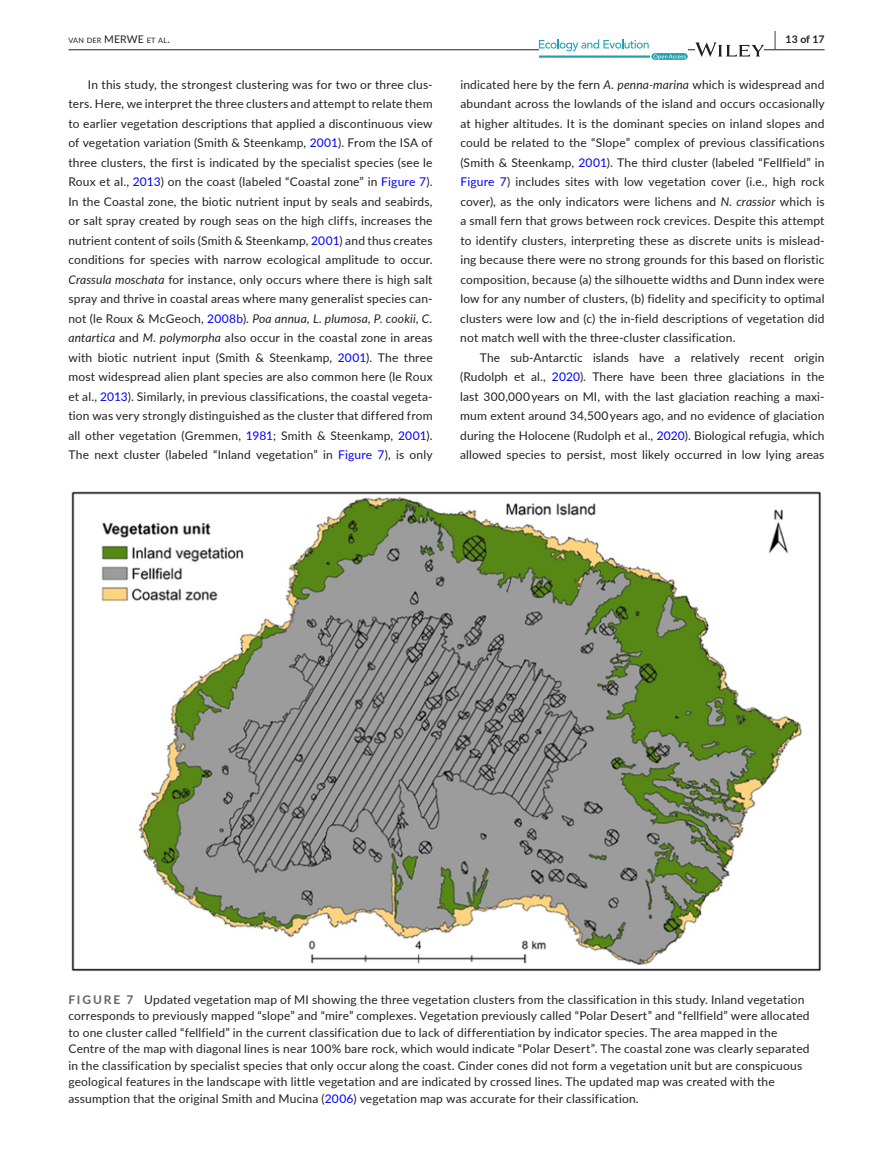
<style>
.page{position:relative;width:893px;height:1174px;background:#fff}
.page>*{position:absolute;margin:0;border:0;box-sizing:border-box;transform-origin:0 0}
.t1{font:12px/19.5px "Lato";letter-spacing:.015em;color:#231f20;text-align:justify}
.t2{font:700 10.5px "Lato";color:#231f20}
.t3{font:7.35px "Lato";letter-spacing:.025em;color:#231f20}
.s1{font-size:10.5px}
.s2{font-size:19.5px}
.s3{color:#00f}
.s4{font-style:italic}
.s5{font-weight:700;color:#636366}
</style>
<div class="page">
<hr style="left:68px;top:49px;width:756px;height:1px;background:#231f20">
<svg style="left:539px;top:39px;width:149px;height:21px"></svg>
<svg style="left:695px;top:42px;width:69px;height:15px"></svg>
<img style="left:72px;top:491px;width:749px;height:480px">
<p class="t3" style="left:68px;top:35px;width:103px">VAN DER <span class="s1">MERWE</span> ET AL<span class="s1">.</span></p>
<p class="t2" style="left:774px;top:31px;width:52px"><span class="s2">|</span> 13 of 17</p>
<p class="t1" style="left:68px;top:74px;width:366px;text-indent:20px">In this study, the strongest clustering was for two or three clus&shy;ters. Here, we interpret the three clusters and attempt to relate them to earlier vegetation descriptions that applied a discontinuous view of vegetation variation (Smith &amp; Steenkamp, <span class="s3">2001</span>). From the ISA of three clusters, the first is indicated by the specialist species (see le Roux et al., <span class="s3">2013</span>) on the coast (labeled “Coastal zone” in <span class="s3">Figure 7</span>).<br>In the Coastal zone, the biotic nutrient input by seals and seabirds, or salt spray created by rough seas on the high cliffs, increases the nutrient content of soils (Smith &amp; Steenkamp, <span class="s3">2001</span>) and thus creates conditions for species with narrow ecological amplitude to occur.<br><span class="s4">Crassula moschata</span> for instance, only occurs where there is high salt spray and thrive in coastal areas where many generalist species can&shy;not (le Roux &amp; McGeoch, <span class="s3">2008b</span>). <span class="s4">Poa annua</span>, <span class="s4">L. plumosa</span>, <span class="s4">P. cookii</span>, <span class="s4">C. antartica</span> and <span class="s4">M. polymorpha</span> also occur in the coastal zone in areas with biotic nutrient input (Smith &amp; Steenkamp, <span class="s3">2001</span>). The three most widespread alien plant species are also common here (le Roux et al., <span class="s3">2013</span>). Similarly, in previous classifications, the coastal vegeta&shy;tion was very strongly distinguished as the cluster that differed from all other vegetation (Gremmen, <span class="s3">1981</span>; Smith &amp; Steenkamp, <span class="s3">2001</span>).<br>The next cluster (labeled “Inland vegetation” in <span class="s3">Figure 7</span>), is only</p>
<p class="t1" style="left:460px;top:74px;width:366px">indicated here by the fern <span class="s4">A. penna-marina</span> which is widespread and abundant across the lowlands of the island and occurs occasionally at higher altitudes. It is the dominant species on inland slopes and could be related to the “Slope” complex of previous classifications (Smith &amp; Steenkamp, <span class="s3">2001</span>). The third cluster (labeled “Fellfield” in <span class="s3">Figure 7</span>) includes sites with low vegetation cover (i.e., high rock cover), as the only indicators were lichens and <span class="s4">N. crassior</span> which is a small fern that grows between rock crevices. Despite this attempt to identify clusters, interpreting these as discrete units is mislead&shy;ing because there were no strong grounds for this based on floristic composition, because (a) the silhouette widths and Dunn index were low for any number of clusters, (b) fidelity and specificity to optimal clusters were low and (c) the in-field descriptions of vegetation did not match well with the three-cluster classification.</p>
<p class="t1" style="left:460px;top:347px;width:366px;text-indent:20px">The sub-Antarctic islands have a relatively recent origin (Rudolph et al., <span class="s3">2020</span>). There have been three glaciations in the last 300,000 years on MI, with the last glaciation reaching a maxi&shy;mum extent around 34,500 years ago, and no evidence of glaciation during the Holocene (Rudolph et al., <span class="s3">2020</span>). Biological refugia, which allowed species to persist, most likely occurred in low lying areas</p>
<p class="t1" style="left:68px;top:990px;width:743px;line-height:16.5px;text-align:left"><span class="s5">FIGURE 7</span> Updated vegetation map of MI showing the three vegetation clusters from the classification in this study. Inland vegetation corresponds to previously mapped “slope” and “mire” complexes. Vegetation previously called “Polar Desert” and “fellfield” were allocated to one cluster called “fellfield” in the current classification due to lack of differentiation by indicator species. The area mapped in the Centre of the map with diagonal lines is near 100% bare rock, which would indicate “Polar Desert”. The coastal zone was clearly separated in the classification by specialist species that only occur along the coast. Cinder cones did not form a vegetation unit but are conspicuous geological features in the landscape with little vegetation and are indicated by crossed lines. The updated map was created with the assumption that the original Smith and Mucina (<span class="s3">2006</span>) vegetation map was accurate for their classification.</p>
</div>
